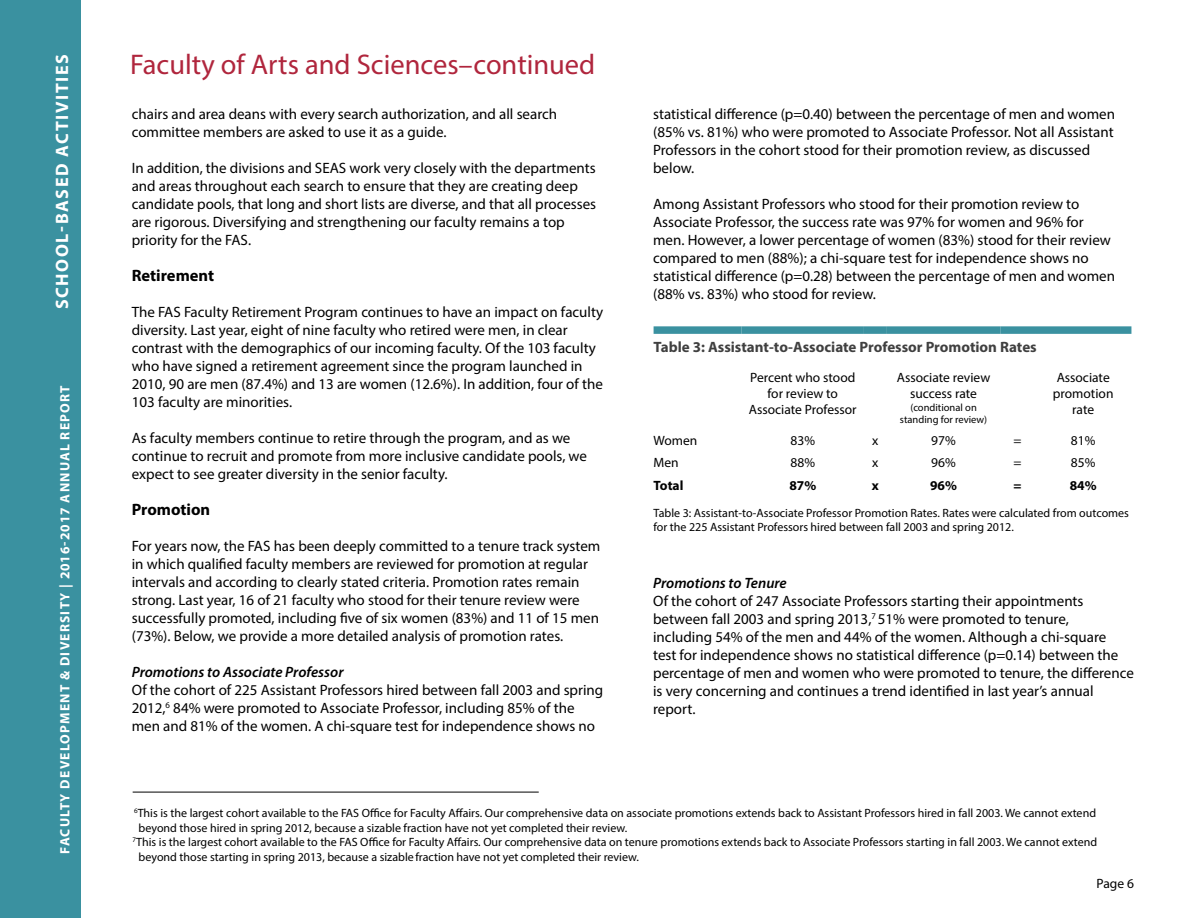
<style>
.page{position:relative;width:1188px;height:918px;background:#fff}
.page>*{position:absolute;margin:0;border:0;box-sizing:border-box;transform-origin:0 0}
.t1{font:28.5px "Myriad Pro";color:#b0263d}
.t2{font:700 18px "Myriad Pro";letter-spacing:.09em;color:#fff}
.t3{font:700 16.5px "Myriad Pro";color:#000}
.t4{font:15px/18px "Myriad Pro";color:#000}
.t5{font:700 15px "Myriad Pro";color:#404040}
.t6{font:italic 600 15px "Myriad Pro";color:#000}
.t7{font:13.5px/16.2px "Myriad Pro";color:#000;text-align:center}
.t8{font:700 13.5px "Myriad Pro";letter-spacing:.09em;color:#fff}
.t9{font:700 13.5px "Myriad Pro";color:#000}
.t10{font:12px/14.4px "Myriad Pro";color:#000}
.t11{font:10.5px/12.6px "Myriad Pro";color:#000;text-align:center}
</style>
<div class="page">
<div style="left:0;top:0;width:81px;height:918px;background:#3a91a0"></div>
<div style="left:654px;top:326px;width:88px;height:8px;background:#3a91a0"></div>
<div style="left:742px;top:326px;width:122px;height:8px;background:#3a91a0"></div>
<div style="left:864px;top:326px;width:23px;height:8px;background:#3a91a0"></div>
<div style="left:887px;top:326px;width:113px;height:8px;background:#3a91a0"></div>
<div style="left:1000px;top:326px;width:35px;height:8px;background:#3a91a0"></div>
<div style="left:1035px;top:326px;width:96px;height:8px;background:#3a91a0"></div>
<hr style="left:133px;top:792px;width:406px;height:1px;background:#000">
<p class="t2" style="left:50px;top:309px;width:257px;rotate:-90deg">SCHOOL-BASED ACTIVITIES</p>
<p class="t8" style="left:56px;top:854px;width:470px;rotate:-90deg">FACULTY DEVELOPMENT &amp; DIVERSITY | 2016-2017 ANNUAL REPORT</p>
<h1 class="t1" style="left:130px;top:47px;width:467px">Faculty of Arts and Sciences–continued</h1>
<p class="t4" style="left:132px;top:105px;width:427px">chairs and area deans with every search authorization, and all search committee members are asked to use it as a guide.</p>
<p class="t4" style="left:132px;top:159px;width:466px">In addition, the divisions and SEAS work very closely with the departments and areas throughout each search to ensure that they are creating deep candidate pools, that long and short lists are diverse, and that all processes are rigorous. Diversifying and strengthening our faculty remains a top priority for the FAS.</p>
<p class="t3" style="left:132px;top:265px;width:84px">Retirement</p>
<p class="t4" style="left:132px;top:303px;width:473px">The FAS Faculty Retirement Program continues to have an impact on faculty diversity. Last year, eight of nine faculty who retired were men, in clear contrast with the demographics of our incoming faculty. Of the 103 faculty who have signed a retirement agreement since the program launched in 2010, 90 are men (87.4%) and 13 are women (12.6%). In addition, four of the 103 faculty are minorities.</p>
<p class="t4" style="left:132px;top:429px;width:457px">As faculty members continue to retire through the program, and as we continue to recruit and promote from more inclusive candidate pools, we expect to see greater diversity in the senior faculty.</p>
<p class="t3" style="left:132px;top:499px;width:80px">Promotion</p>
<p class="t4" style="left:132px;top:537px;width:470px">For years now, the FAS has been deeply committed to a tenure track system in which qualified faculty members are reviewed for promotion at regular intervals and according to clearly stated criteria. Promotion rates remain strong. Last year, 16 of 21 faculty who stood for their tenure review were successfully promoted, including five of six women (83%) and 11 of 15 men (73%). Below, we provide a more detailed analysis of promotion rates.</p>
<p class="t6" style="left:132px;top:663px;width:213px">Promotions to Associate Professor</p>
<p class="t4" style="left:132px;top:681px;width:473px">Of the cohort of 225 Assistant Professors hired between fall 2003 and spring<br>2012,<sup>6</sup> 84% were promoted to Associate Professor, including 85% of the men and 81% of the women. A chi-square test for independence shows no</p>
<p class="t4" style="left:653px;top:105px;width:463px">statistical difference (p=0.40) between the percentage of men and women (85% vs. 81%) who were promoted to Associate Professor. Not all Assistant Professors in the cohort stood for their promotion review, as discussed below.</p>
<p class="t4" style="left:653px;top:195px;width:463px">Among Assistant Professors who stood for their promotion review to Associate Professor, the success rate was 97% for women and 96% for men. However, a lower percentage of women (83%) stood for their review compared to men (88%); a chi-square test for independence shows no statistical difference (p=0.28) between the percentage of men and women (88% vs. 83%) who stood for review.</p>
<p class="t5" style="left:654px;top:337px;width:385px">Table 3: Assistant-to-Associate Professor Promotion Rates</p>
<p class="t7" style="left:749px;top:369px;width:109px">Percent who stood for review to<br>Associate Professor</p>
<p class="t7" style="left:897px;top:369px;width:95px">Associate review success rate</p>
<p class="t11" style="left:900px;top:401px;width:89px">(conditional on standing for review)</p>
<p class="t7" style="left:1053px;top:369px;width:62px">Associate promotion rate</p>
<p class="t7" style="left:654px;top:432px;width:45px">Women</p>
<p class="t7" style="left:791px;top:432px;width:26px">83%</p>
<p class="t7" style="left:872px;top:432px;width:8px">x</p>
<p class="t7" style="left:931px;top:432px;width:26px">97%</p>
<p class="t7" style="left:1014px;top:432px;width:10px">=</p>
<p class="t7" style="left:1071px;top:432px;width:26px">81%</p>
<p class="t7" style="left:654px;top:455px;width:27px">Men</p>
<p class="t7" style="left:791px;top:455px;width:26px">88%</p>
<p class="t7" style="left:872px;top:455px;width:8px">x</p>
<p class="t7" style="left:931px;top:455px;width:26px">96%</p>
<p class="t7" style="left:1014px;top:455px;width:10px">=</p>
<p class="t7" style="left:1071px;top:455px;width:26px">85%</p>
<p class="t9" style="left:654px;top:476px;width:31px">Total</p>
<p class="t9" style="left:789px;top:476px;width:28px">87%</p>
<p class="t9" style="left:872px;top:476px;width:9px">x</p>
<p class="t9" style="left:930px;top:476px;width:28px">96%</p>
<p class="t9" style="left:1014px;top:476px;width:10px">=</p>
<p class="t9" style="left:1070px;top:476px;width:28px">84%</p>
<p class="t10" style="left:654px;top:505px;width:477px">Table 3: Assistant-to-Associate Professor Promotion Rates. Rates were calculated from outcomes for the 225 Assistant Professors hired between fall 2003 and spring 2012.</p>
<p class="t6" style="left:653px;top:573px;width:135px">Promotions to Tenure</p>
<p class="t4" style="left:653px;top:591px;width:482px">Of the cohort of 247 Associate Professors starting their appointments between fall 2003 and spring 2013,<sup>7</sup> 51% were promoted to tenure,<br>including 54% of the men and 44% of the women. Although a chi-square<br>test for independence shows no statistical difference (p=0.14) between the percentage of men and women who were promoted to tenure, the difference is very concerning and continues a trend identified in last year’s annual report.</p>
<p class="t10" style="left:134px;top:806px;width:963px"><sup>6</sup>This is the largest cohort available to the FAS Office for Faculty Affairs. Our comprehensive data on associate promotions extends back to Assistant Professors hired in fall 2003. We cannot extend</p>
<p class="t10" style="left:139px;top:820px;width:490px">beyond those hired in spring 2012, because a sizable fraction have not yet completed their review.</p>
<p class="t10" style="left:133px;top:835px;width:966px"><sup>7</sup>This is the largest cohort available to the FAS Office for Faculty Affairs. Our comprehensive data on tenure promotions extends back to Associate Professors starting in fall 2003. We cannot extend</p>
<p class="t10" style="left:139px;top:849px;width:502px">beyond those starting in spring 2013, because a sizablefraction have not yet completed their review.</p>
<p class="t7" style="left:1097px;top:875px;width:39px">Page 6</p>
</div>
